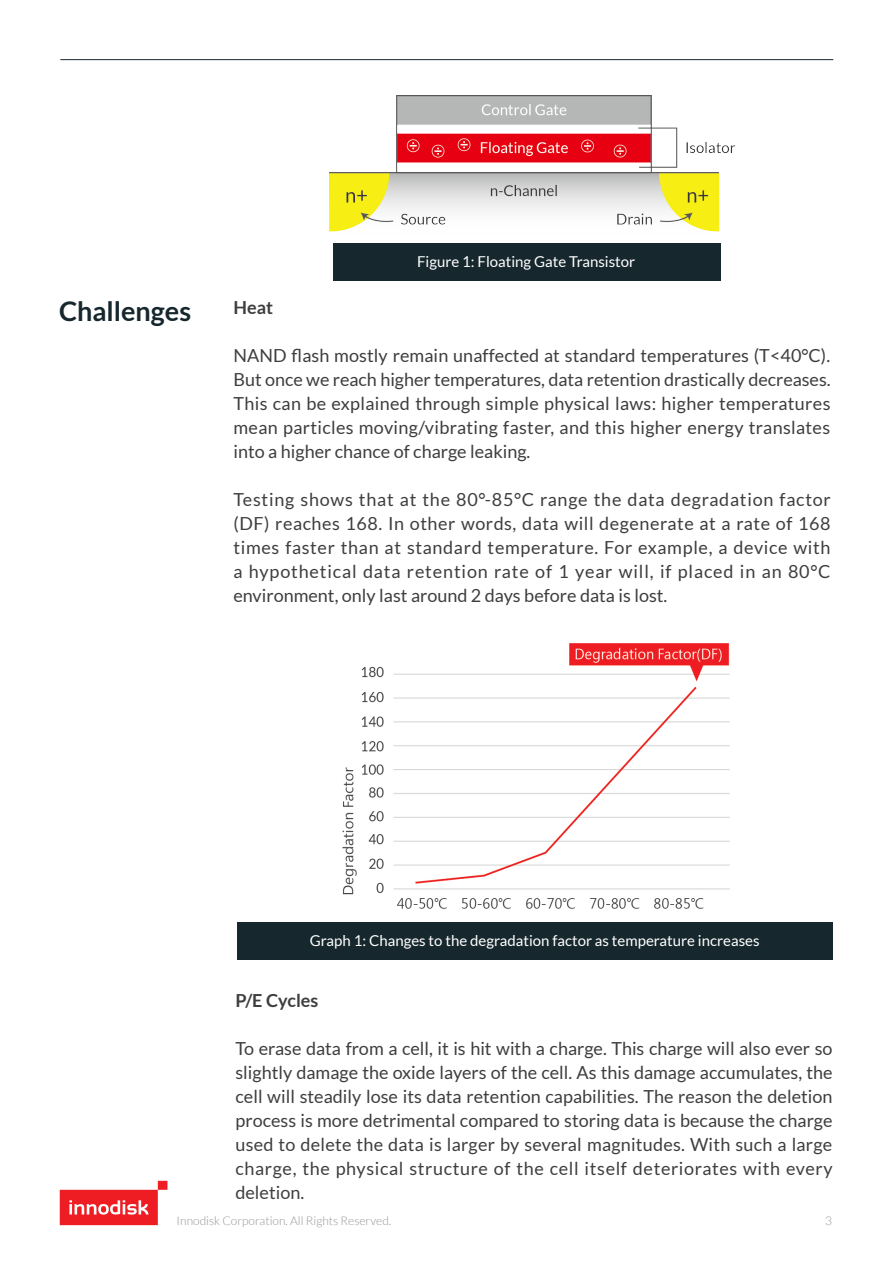
<style>
.page{position:relative;width:893px;height:1263px;background:#fff}
.page>*{position:absolute;margin:0;border:0;box-sizing:border-box;transform-origin:0 0}
.t1{font:700 27px "Lato";color:#16272e}
.t2{font:18px/24px "Lato";color:#3e3e3f;text-align:justify}
.t3{font:700 18px "Lato";color:#3e3e3f}
.t4{font:15px "Lato";color:#fff}
.t5{font:300 12px "Lato";color:#939598}
</style>
<div class="page">
<svg style="left:60px;top:1181px;width:107px;height:44px"></svg>
<hr style="left:60px;top:59px;width:773px;height:1px;background:#16272e">
<img style="left:342px;top:643px;width:388px;height:266px">
<div style="left:237px;top:922px;width:596px;height:38px;background:#16272e"></div>
<img style="left:329px;top:95px;width:407px;height:154px">
<div style="left:333px;top:243px;width:387px;height:38px;background:#16272e"></div>
<p class="t4" style="left:417px;top:253px;width:220px">Figure 1: Floating Gate Transistor</p>
<p class="t1" style="left:59px;top:296px;width:134px">Challenges</p>
<p class="t3" style="left:233px;top:298px;width:41px">Heat</p>
<p class="t2" style="left:233px;top:344px;width:599px">NAND flash mostly remain unaffected at standard temperatures (T&lt;40°C).<br>But once we reach higher temperatures, data retention drastically decreases.<br>This can be explained through simple physical laws: higher temperatures mean particles moving/vibrating faster, and this higher energy translates into a higher chance of charge leaking.</p>
<p class="t2" style="left:233px;top:488px;width:599px">Testing shows that at the 80°-85°C range the data degradation factor (DF) reaches 168. In other words, data will degenerate at a rate of 168 times faster than at standard temperature. For example, a device with a hypothetical data retention rate of 1 year will, if placed in an 80°C environment, only last around 2 days before data is lost.</p>
<p class="t4" style="left:310px;top:932px;width:451px">Graph 1: Changes to the degradation factor as temperature increases</p>
<p class="t3" style="left:235px;top:990px;width:84px">P/E Cycles</p>
<p class="t2" style="left:235px;top:1036px;width:599px">To erase data from a cell, it is hit with a charge. This charge will also ever so slightly damage the oxide layers of the cell. As this damage accumulates, the cell will steadily lose its data retention capabilities. The reason the deletion process is more detrimental compared to storing data is because the charge used to delete the data is larger by several magnitudes. With such a large charge, the physical structure of the cell itself deteriorates with every deletion.</p>
<p class="t5" style="left:177px;top:1214px;width:216px">Innodisk Corporation. All Rights Reserved.</p>
<p class="t5" style="left:825px;top:1215px;width:8px">3</p>
</div>
